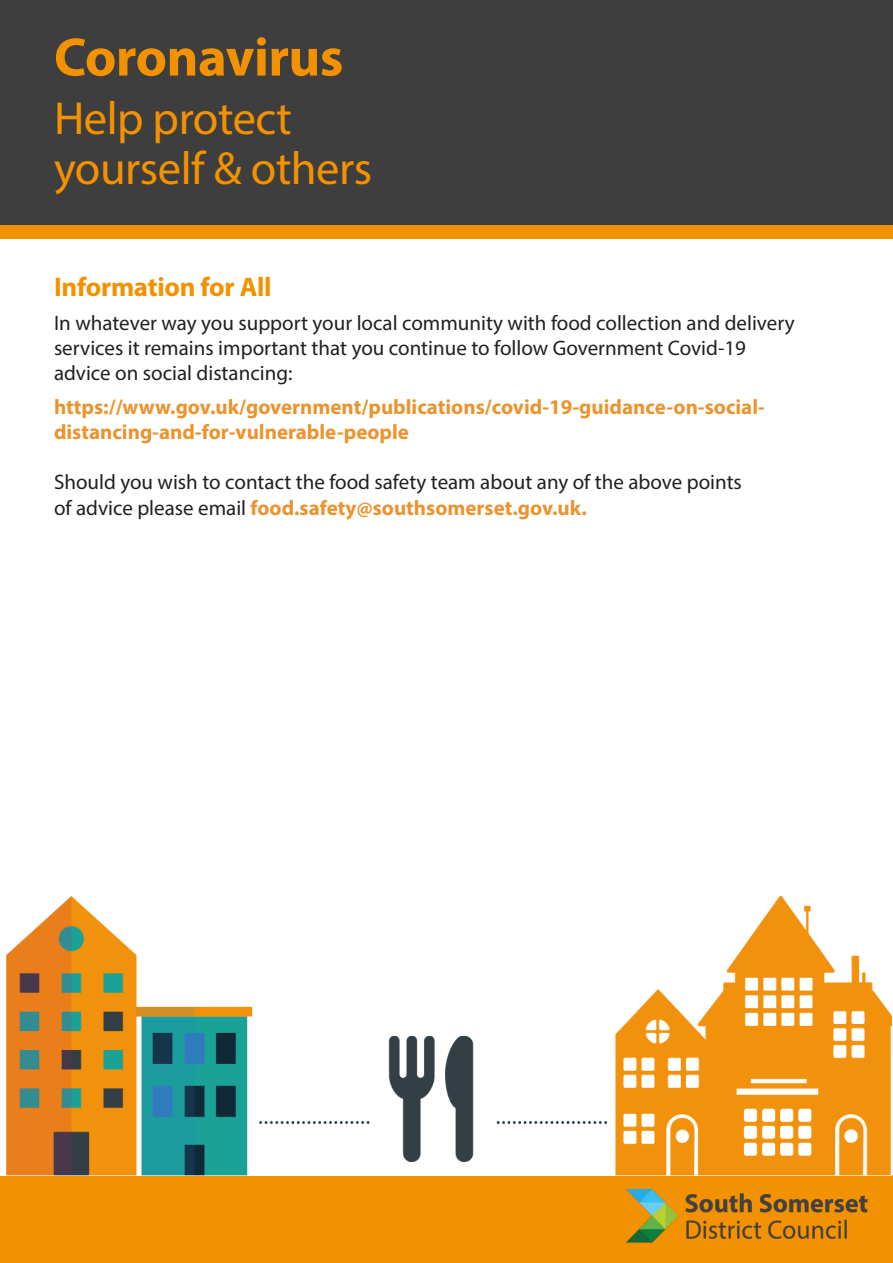
<style>
.page{position:relative;width:893px;height:1263px;background:#fff}
.page>*{position:absolute;margin:0;border:0;box-sizing:border-box;transform-origin:0 0}
.t1{font:700 54.6px "Myriad Pro";letter-spacing:-.01em;color:#f39200}
.t2{font:46.5px/50.4px "Myriad Pro";letter-spacing:-.01em;color:#f39200}
.t3{font:700 27px "Myriad Pro";letter-spacing:-.01em;color:#f39200}
.t4{font:21px/25.2px "Myriad Pro";color:#231f20}
.t5{font:700 21px/25.2px "Myriad Pro";color:#eb942f}
.s1{font-weight:700;color:#eb942f}
</style>
<div class="page">
<div style="left:0;top:0;width:893px;height:225px;background:#3e3e3f"></div>
<div style="left:0;top:1175px;width:893px;height:88px;background:#f39200"></div>
<div style="left:0;top:225px;width:893px;height:14px;background:#f39200"></div>
<img style="left:626px;top:1189px;width:241px;height:54px">
<img style="left:6px;top:896px;width:886px;height:279px">
<p class="t1" style="left:54px;top:22px;width:291px">Coronavirus</p>
<p class="t2" style="left:54px;top:92px;width:320px">Help protect yourself &amp; others</p>
<p class="t3" style="left:54px;top:269px;width:219px">Information for All</p>
<p class="t4" style="left:54px;top:310px;width:742px">In whatever way you support your local community with food collection and delivery services it remains important that you continue to follow Government Covid-19 advice on social distancing:</p>
<p class="t5" style="left:54px;top:393px;width:712px">https://www.gov.uk/government/publications/covid-19-guidance-on-social&shy;distancing-and-for-vulnerable-people</p>
<p class="t4" style="left:54px;top:469px;width:689px">Should you wish to contact the food safety team about any of the above points of advice please email <span class="s1">food.safety@southsomerset.gov.uk.</span></p>
</div>
